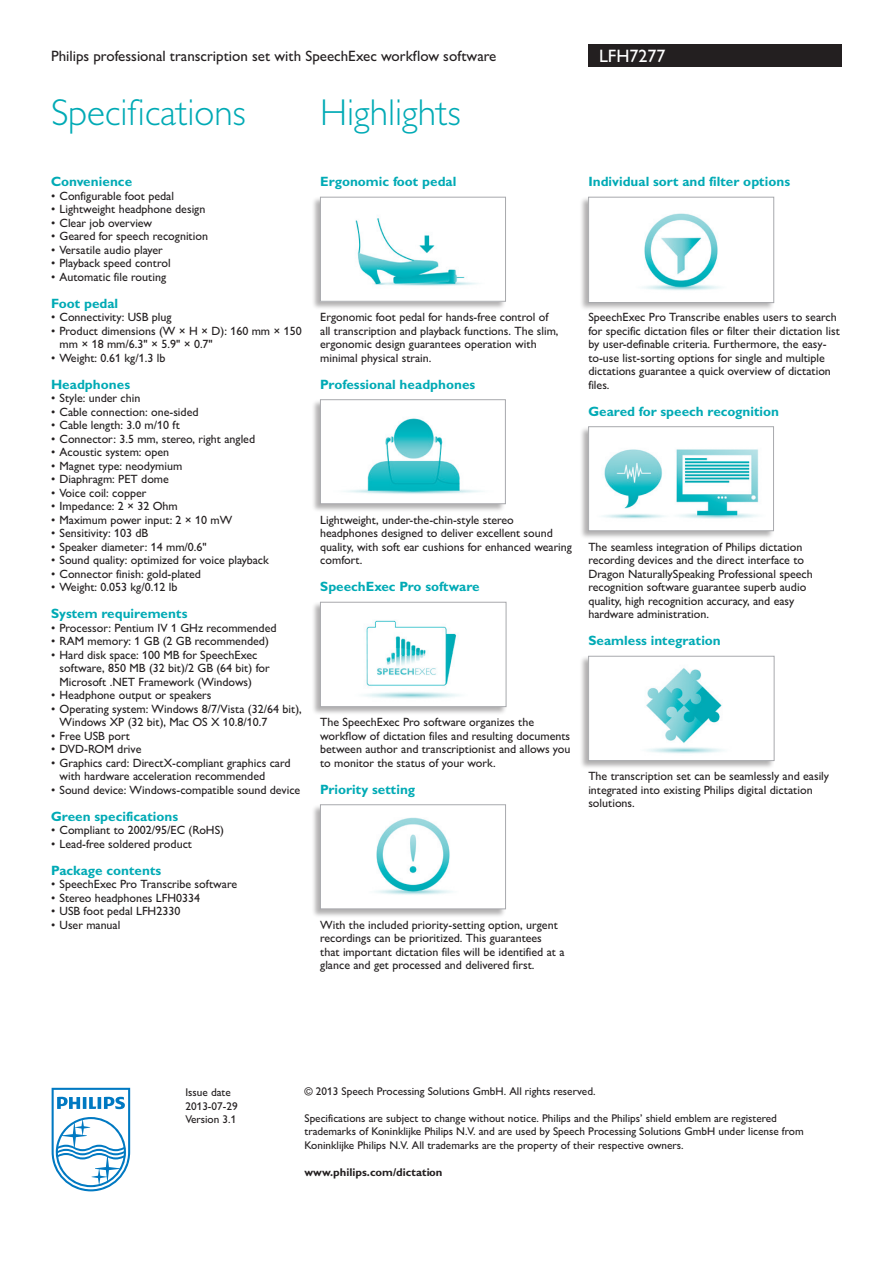
<style>
.page{position:relative;width:893px;height:1263px;background:#fff}
.page>*{position:absolute;margin:0;border:0;box-sizing:border-box;transform-origin:0 0}
.Specs___Highlights_h{font:300 37.5px "Gill Sans MT Pro";color:#00aab5}
.CNT{font:500 18px "Gill Sans MT Pro";color:#fff}
.Product_name{font:500 15px "Gill Sans MT Pro";color:#231f20}
.Feature_name{font:700 13.5px "Gill Sans MT Pro";color:#00aab5}
.Chapter_name{font:700 13.5px "Gill Sans MT Pro";color:#00aab5}
.Feature_text{font:500 12px/13.5px "Gill Sans MT Pro";color:#231f20}
.Copyright{font:500 11.25px/13.5px "Gill Sans MT Pro";color:#231f20}
.URL{font:700 11.25px "Gill Sans MT Pro";color:#231f20}
</style>
<div class="page">
<div style="left:588px;top:44px;width:254px;height:23px;background:#231f20"></div>
<svg style="left:52px;top:1088px;width:78px;height:103px"></svg>
<div style="left:311px;top:196px;width:195px;height:114px;background:#231f20;opacity:.35"></div>
<img style="left:322px;top:199px;width:182px;height:100px">
<div style="left:320px;top:197px;width:186px;height:104px;border:1px solid #a8a9ad"></div>
<div style="left:311px;top:399px;width:195px;height:113px;background:#231f20;opacity:.35"></div>
<img style="left:322px;top:401px;width:182px;height:101px">
<div style="left:320px;top:399px;width:186px;height:105px;border:1px solid #a8a9ad"></div>
<div style="left:311px;top:601px;width:196px;height:114px;background:#231f20;opacity:.35"></div>
<img style="left:322px;top:604px;width:182px;height:101px">
<div style="left:320px;top:602px;width:186px;height:105px;border:1px solid #a8a9ad"></div>
<div style="left:311px;top:804px;width:195px;height:114px;background:#231f20;opacity:.35"></div>
<img style="left:322px;top:806px;width:182px;height:101px">
<div style="left:320px;top:804px;width:186px;height:105px;border:1px solid #a8a9ad"></div>
<div style="left:579px;top:196px;width:195px;height:116px;background:#231f20;opacity:.35"></div>
<img style="left:590px;top:199px;width:182px;height:102px">
<div style="left:588px;top:197px;width:186px;height:106px;border:1px solid #a8a9ad"></div>
<div style="left:579px;top:426px;width:195px;height:113px;background:#231f20;opacity:.35"></div>
<img style="left:590px;top:428px;width:182px;height:101px">
<div style="left:588px;top:426px;width:186px;height:105px;border:1px solid #a8a9ad"></div>
<div style="left:579px;top:655px;width:195px;height:114px;background:#231f20;opacity:.35"></div>
<img style="left:590px;top:658px;width:182px;height:101px">
<div style="left:588px;top:656px;width:186px;height:105px;border:1px solid #a8a9ad"></div>
<p class="Product_name" style="left:51px;top:47px;width:447px">Philips professional transcription set with SpeechExec workflow software</p>
<p class="CNT" style="left:599px;top:45px;width:68px">LFH7277</p>
<p class="Specs___Highlights_h" style="left:51px;top:90px;width:196px">Specifications</p>
<p class="Chapter_name" style="left:51px;top:173px;width:83px">Convenience</p>
<p class="Feature_text" style="left:51px;top:189px;width:125px">• Configurable foot pedal</p>
<p class="Feature_text" style="left:51px;top:202px;width:156px">• Lightweight headphone design</p>
<p class="Feature_text" style="left:51px;top:216px;width:103px">• Clear job overview</p>
<p class="Feature_text" style="left:51px;top:229px;width:159px">• Geared for speech recognition</p>
<p class="Feature_text" style="left:51px;top:243px;width:113px">• Versatile audio player</p>
<p class="Feature_text" style="left:51px;top:256px;width:121px">• Playback speed control</p>
<p class="Feature_text" style="left:51px;top:270px;width:117px">• Automatic file routing</p>
<p class="Chapter_name" style="left:51px;top:295px;width:69px">Foot pedal</p>
<p class="Feature_text" style="left:51px;top:310px;width:122px">• Connectivity: USB plug</p>
<p class="Feature_text" style="left:60px;top:324px;width:244px;text-indent:-9px">• Product dimensions (W × H × D): 160 mm × 150 mm × 18 mm/6.3" × 5.9" × 0.7"</p>
<p class="Feature_text" style="left:51px;top:351px;width:116px">• Weight: 0.61 kg/1.3 lb</p>
<p class="Chapter_name" style="left:51px;top:376px;width:81px">Headphones</p>
<p class="Feature_text" style="left:51px;top:391px;width:91px">• Style: under chin</p>
<p class="Feature_text" style="left:51px;top:405px;width:149px">• Cable connection: one-sided</p>
<p class="Feature_text" style="left:51px;top:418px;width:130px">• Cable length: 3.0 m/10 ft</p>
<p class="Feature_text" style="left:51px;top:432px;width:206px">• Connector: 3.5 mm, stereo, right angled</p>
<p class="Feature_text" style="left:51px;top:445px;width:120px">• Acoustic system: open</p>
<p class="Feature_text" style="left:51px;top:459px;width:133px">• Magnet type: neodymium</p>
<p class="Feature_text" style="left:51px;top:472px;width:119px">• Diaphragm: PET dome</p>
<p class="Feature_text" style="left:51px;top:486px;width:97px">• Voice coil: copper</p>
<p class="Feature_text" style="left:51px;top:499px;width:128px">• Impedance: 2 × 32 Ohm</p>
<p class="Feature_text" style="left:51px;top:513px;width:183px">• Maximum power input: 2 × 10 mW</p>
<p class="Feature_text" style="left:51px;top:526px;width:99px">• Sensitivity: 103 dB</p>
<p class="Feature_text" style="left:51px;top:540px;width:157px">• Speaker diameter: 14 mm/0.6"</p>
<p class="Feature_text" style="left:51px;top:553px;width:219px">• Sound quality: optimized for voice playback</p>
<p class="Feature_text" style="left:51px;top:567px;width:152px">• Connector finish: gold-plated</p>
<p class="Feature_text" style="left:51px;top:580px;width:128px">• Weight: 0.053 kg/0.12 lb</p>
<p class="Chapter_name" style="left:51px;top:605px;width:138px">System requirements</p>
<p class="Feature_text" style="left:51px;top:621px;width:227px">• Processor: Pentium IV 1 GHz recommended</p>
<p class="Feature_text" style="left:51px;top:634px;width:219px">• RAM memory: 1 GB (2 GB recommended)</p>
<p class="Feature_text" style="left:60px;top:648px;width:212px;text-indent:-9px">• Hard disk space: 100 MB for SpeechExec software, 850 MB (32 bit)/2 GB (64 bit) for<br>Microsoft .NET Framework (Windows)</p>
<p class="Feature_text" style="left:51px;top:688px;width:162px">• Headphone output or speakers</p>
<p class="Feature_text" style="left:60px;top:702px;width:244px;text-indent:-9px">• Operating system: Windows 8/7/Vista (32/64 bit),<br>Windows XP (32 bit), Mac OS X 10.8/10.7</p>
<p class="Feature_text" style="left:51px;top:729px;width:81px">• Free USB port</p>
<p class="Feature_text" style="left:51px;top:742px;width:92px">• DVD-ROM drive</p>
<p class="Feature_text" style="left:60px;top:756px;width:233px;text-indent:-9px">• Graphics card: DirectX-compliant graphics card with hardware acceleration recommended</p>
<p class="Feature_text" style="left:51px;top:783px;width:251px">• Sound device: Windows-compatible sound device</p>
<p class="Chapter_name" style="left:51px;top:808px;width:129px">Green specifications</p>
<p class="Feature_text" style="left:51px;top:823px;width:175px">• Compliant to 2002/95/EC (RoHS)</p>
<p class="Feature_text" style="left:51px;top:837px;width:143px">• Lead-free soldered product</p>
<p class="Chapter_name" style="left:51px;top:862px;width:112px">Package contents</p>
<p class="Feature_text" style="left:51px;top:877px;width:188px">• SpeechExec Pro Transcribe software</p>
<p class="Feature_text" style="left:51px;top:891px;width:151px">• Stereo headphones LFH0334</p>
<p class="Feature_text" style="left:51px;top:904px;width:131px">• USB foot pedal LFH2330</p>
<p class="Feature_text" style="left:51px;top:918px;width:71px">• User manual</p>
<p class="Specs___Highlights_h" style="left:320px;top:90px;width:142px">Highlights</p>
<p class="Feature_name" style="left:320px;top:173px;width:138px">Ergonomic foot pedal</p>
<p class="Feature_name" style="left:588px;top:173px;width:203px">Individual sort and filter options</p>
<p class="Feature_text" style="left:320px;top:310px;width:240px">Ergonomic foot pedal for hands-free control of all transcription and playback functions. The slim, ergonomic design guarantees operation with minimal physical strain.</p>
<p class="Feature_name" style="left:320px;top:376px;width:157px">Professional headphones</p>
<p class="Feature_text" style="left:588px;top:310px;width:253px">SpeechExec Pro Transcribe enables users to search for specific dictation files or filter their dictation list by user-definable criteria. Furthermore, the easy&shy;to-use list-sorting options for single and multiple dictations guarantee a quick overview of dictation files.</p>
<p class="Feature_name" style="left:588px;top:403px;width:192px">Geared for speech recognition</p>
<p class="Feature_text" style="left:320px;top:513px;width:253px">Lightweight, under-the-chin-style stereo headphones designed to deliver excellent sound quality, with soft ear cushions for enhanced wearing comfort.</p>
<p class="Feature_name" style="left:320px;top:578px;width:161px">SpeechExec Pro software</p>
<p class="Feature_text" style="left:588px;top:540px;width:226px">The seamless integration of Philips dictation recording devices and the direct interface to Dragon NaturallySpeaking Professional speech recognition software guarantee superb audio quality, high recognition accuracy, and easy hardware administration.</p>
<p class="Feature_name" style="left:588px;top:632px;width:134px">Seamless integration</p>
<p class="Feature_text" style="left:320px;top:715px;width:252px">The SpeechExec Pro software organizes the workflow of dictation files and resulting documents between author and transcriptionist and allows you to monitor the status of your work.</p>
<p class="Feature_name" style="left:320px;top:781px;width:96px">Priority setting</p>
<p class="Feature_text" style="left:588px;top:769px;width:242px">The transcription set can be seamlessly and easily integrated into existing Philips digital dictation solutions.</p>
<p class="Feature_text" style="left:320px;top:918px;width:246px">With the included priority-setting option, urgent recordings can be prioritized. This guarantees<br>that important dictation files will be identified at a glance and get processed and delivered first.</p>
<p class="Copyright" style="left:185px;top:1085px;width:47px">Issue date</p>
<p class="Copyright" style="left:185px;top:1099px;width:54px">2013-07-29</p>
<p class="Copyright" style="left:185px;top:1112px;width:52px">Version 3.1</p>
<p class="Copyright" style="left:304px;top:1084px;width:293px">© 2013 Speech Processing Solutions GmbH. All rights reserved.</p>
<p class="Copyright" style="left:304px;top:1111px;width:501px">Specifications are subject to change without notice. Philips and the Philips’ shield emblem are registered trademarks of Koninklijke Philips N.V. and are used by Speech Processing Solutions GmbH under license from<br>Koninklijke Philips N.V. All trademarks are the property of their respective owners.</p>
<p class="URL" style="left:304px;top:1165px;width:139px">www.philips.com/dictation</p>
</div>
